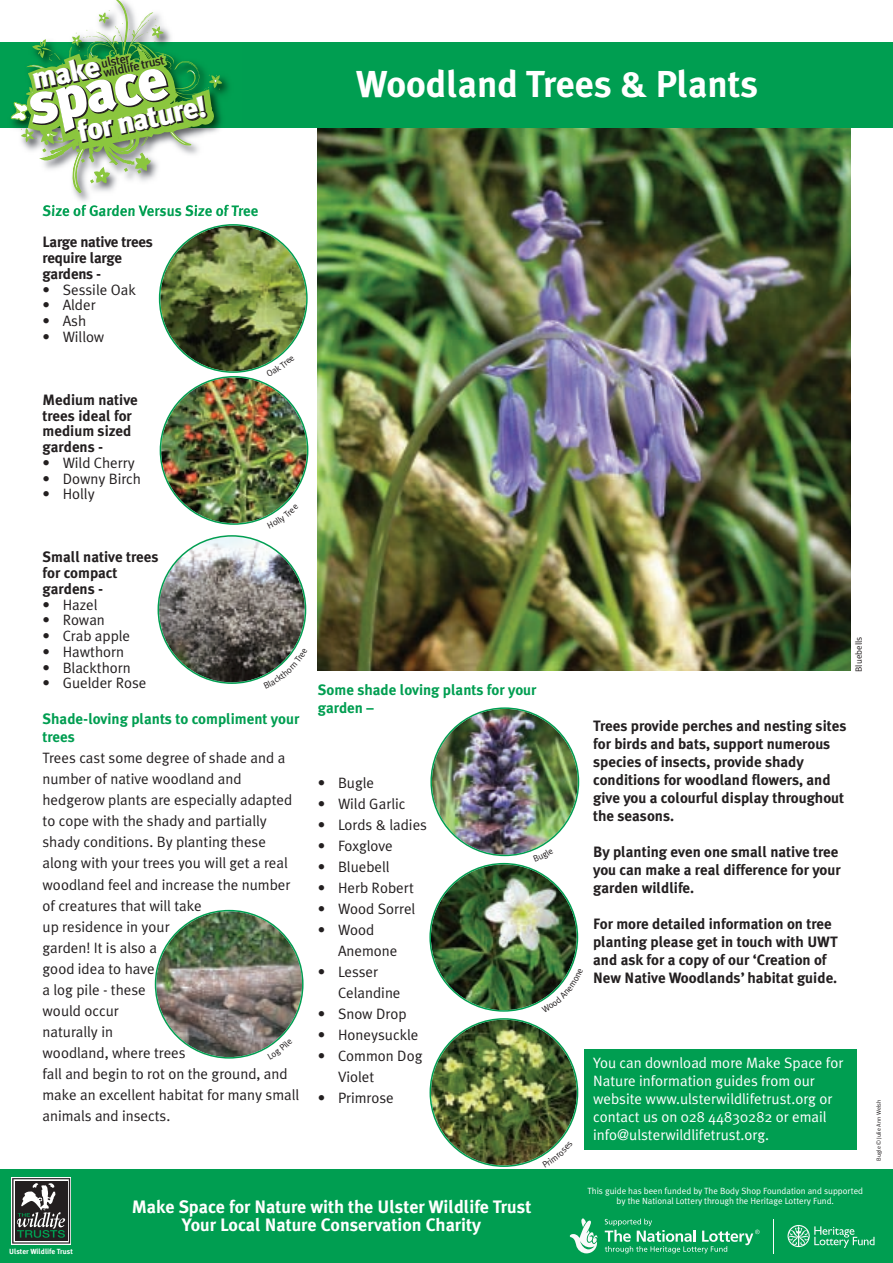
<style>
.page{position:relative;width:893px;height:1263px;background:#fff}
.page>*{position:absolute;margin:0;border:0;box-sizing:border-box;transform-origin:0 0}
.t1{font:900 58.8px "Meta Plus";color:#fff}
.t2{font:700 37.5px "Meta Plus";color:#fff}
.t3{font:900 29.55px "Meta Plus";color:#fff}
.t4{font:700 18px/18px "Meta Plus";color:#fff;text-align:center}
.t5{font:15px/21px "Meta Plus Normal";color:#231f20}
.t6{font:700 15px/18px "Meta Plus";color:#231f20}
.t7{font:15px/18px "Meta Plus Normal";color:#fff}
.t8{font:700 15px/18px "Meta Plus";color:#009e51}
.t9{font:500 12.45px/9.8px "Meta Plus";color:#231f20}
.t10{font:9px/10.8px "Meta Plus Normal";color:#fff;text-align:center}
.t11{font:9px "Meta Plus Normal";color:#231f20}
.t12{font:700 7.5px "Meta Plus";color:#fff}
.t13{font:6px "Meta Plus Normal";color:#231f20}
</style>
<div class="page">
<div style="left:585px;top:1050px;width:272px;height:100px;background:#009e51"></div>
<div style="left:0;top:1169px;width:893px;height:94px;background:#009e51"></div>
<img style="left:317px;top:128px;width:533px;height:543px">
<div style="left:0;top:43px;width:893px;height:85px;background:#009e51"></div>
<img style="left:53px;top:42px;width:188px;height:170px">
<img style="left:43px;top:205px;width:85px;height:7px">
<div style="left:11px;top:1178px;width:60px;height:67px;background:#797677"></div>
<svg style="left:12px;top:1178px;width:58px;height:65px"></svg>
<hr style="left:773px;top:1218px;width:1px;height:35px;background:#fafafa">
<svg style="left:570px;top:1218px;width:28px;height:35px"></svg>
<svg style="left:787px;top:1225px;width:87px;height:23px"></svg>
<svg style="left:605px;top:1218px;width:155px;height:35px"></svg>
<svg style="left:0;top:0;width:222px;height:197px"></svg>
<img style="left:159px;top:224px;width:149px;height:301px">
<img style="left:429px;top:707px;width:151px;height:460px">
<svg style="left:158px;top:535px;width:149px;height:149px"></svg>
<img style="left:155px;top:910px;width:149px;height:149px">
<p class="t9" style="left:100px;top:59px;width:64px;rotate:-12deg">ulster wildlife trust</p>
<h3 class="t3" style="left:29px;top:63px;width:70px;rotate:-12deg">make</h3>
<h1 class="t1" style="left:21px;top:72px;width:142px;rotate:-12deg">space</h1>
<h3 class="t3" style="left:74px;top:115px;width:132px;rotate:-12deg">for nature!</h3>
<h2 class="t2" style="left:356px;top:62px;width:404px">Woodland Trees &amp; Plants</h2>
<p class="t8" style="left:43px;top:202px;width:218px">Size of Garden Versus Size of Tree</p>
<p class="t6" style="left:43px;top:234px;width:112px;line-height:15.8px">Large native trees require large gardens -</p>
<p class="t5" style="left:43px;top:279px;width:95px">• Sessile Oak</p>
<p class="t5" style="left:43px;top:295px;width:55px">• Alder</p>
<p class="t5" style="left:43px;top:310px;width:45px">• Ash</p>
<p class="t5" style="left:43px;top:326px;width:63px">• Willow</p>
<p class="t6" style="left:43px;top:392px;width:97px;line-height:15.8px">Medium native trees ideal for medium sized gardens -</p>
<p class="t5" style="left:43px;top:452px;width:94px">• Wild Cherry</p>
<p class="t5" style="left:43px;top:468px;width:100px">• Downy Birch</p>
<p class="t5" style="left:43px;top:484px;width:54px">• Holly</p>
<p class="t6" style="left:43px;top:549px;width:118px;line-height:15.8px">Small native trees for compact gardens -</p>
<p class="t5" style="left:43px;top:594px;width:56px">• Hazel</p>
<p class="t5" style="left:43px;top:610px;width:64px">• Rowan</p>
<p class="t5" style="left:43px;top:625px;width:89px">• Crab apple</p>
<p class="t5" style="left:43px;top:641px;width:83px">• Hawthorn</p>
<p class="t5" style="left:43px;top:657px;width:90px">• Blackthorn</p>
<p class="t5" style="left:43px;top:673px;width:105px">• Guelder Rose</p>
<p class="t8" style="left:43px;top:710px;width:258px">Shade-loving plants to compliment your trees</p>
<p class="t5" style="left:43px;top:748px;width:258px">Trees cast some degree of shade and a number of native woodland and hedgerow plants are especially adapted to cope with the shady and partially shady conditions. By planting these along with your trees you will get a real woodland feel and increase the number of creatures that will take<br>up residence in your<br>garden! It is also a<br>good idea to have<br>a log pile - these<br>would occur<br>naturally in<br>woodland, where trees<br>fall and begin to rot on the ground, and make an excellent habitat for many small animals and insects.</p>
<p class="t8" style="left:318px;top:680px;width:220px">Some shade loving plants for your garden –</p>
<p class="t5" style="left:318px;top:772px;width:58px">• Bugle</p>
<p class="t5" style="left:318px;top:793px;width:89px">• Wild Garlic</p>
<p class="t5" style="left:318px;top:814px;width:111px">• Lords &amp; ladies</p>
<p class="t5" style="left:318px;top:835px;width:76px">• Foxglove</p>
<p class="t5" style="left:318px;top:856px;width:73px">• Bluebell</p>
<p class="t5" style="left:318px;top:877px;width:98px">• Herb Robert</p>
<p class="t5" style="left:318px;top:898px;width:99px">• Wood Sorrel</p>
<p class="t5" style="left:338px;top:919px;width:61px;text-indent:-20px">• Wood<br>Anemone</p>
<p class="t5" style="left:338px;top:961px;width:64px;text-indent:-20px">• Lesser<br>Celandine</p>
<p class="t5" style="left:318px;top:1003px;width:90px">• Snow Drop</p>
<p class="t5" style="left:318px;top:1024px;width:102px">• Honeysuckle</p>
<p class="t5" style="left:338px;top:1045px;width:86px;text-indent:-20px">• Common Dog<br>Violet</p>
<p class="t5" style="left:318px;top:1087px;width:78px">• Primrose</p>
<p class="t12" style="left:9px;top:1247px;width:65px">Ulster Wildlife Trust</p>
<p class="t4" style="left:132px;top:1197px;width:401px">Make Space for Nature with the Ulster Wildlife Trust<br>Your Local Nature Conservation Charity</p>
<p class="t11" style="left:853px;top:672px;width:37px;rotate:-90deg">Bluebells</p>
<p class="t6" style="left:593px;top:716px;width:255px">Trees provide perches and nesting sites for birds and bats, support numerous species of insects, provide shady conditions for woodland flowers, and give you a colourful display throughout the seasons.</p>
<p class="t6" style="left:593px;top:842px;width:249px">By planting even one small native tree you can make a real difference for your garden wildlife.</p>
<p class="t6" style="left:593px;top:914px;width:246px">For more detailed information on tree planting please get in touch with UWT and ask for a copy of our ‘Creation of New Native Woodlands’ habitat guide.</p>
<p class="t7" style="left:593px;top:1054px;width:252px">You can download more Make Space for Nature information guides from our website www.ulsterwildlifetrust.org or contact us on 028 44830282 or email info@ulsterwildlifetrust.org.</p>
<p class="t10" style="left:587px;top:1185px;width:277px">This guide has been funded by The Body Shop Foundation and supported by the National Lottery through the Heritage Lottery Fund.</p>
<p class="t13" style="left:875px;top:1161px;width:63px;rotate:-90deg">Bugle © Julie Ann Welsh</p>
</div>
